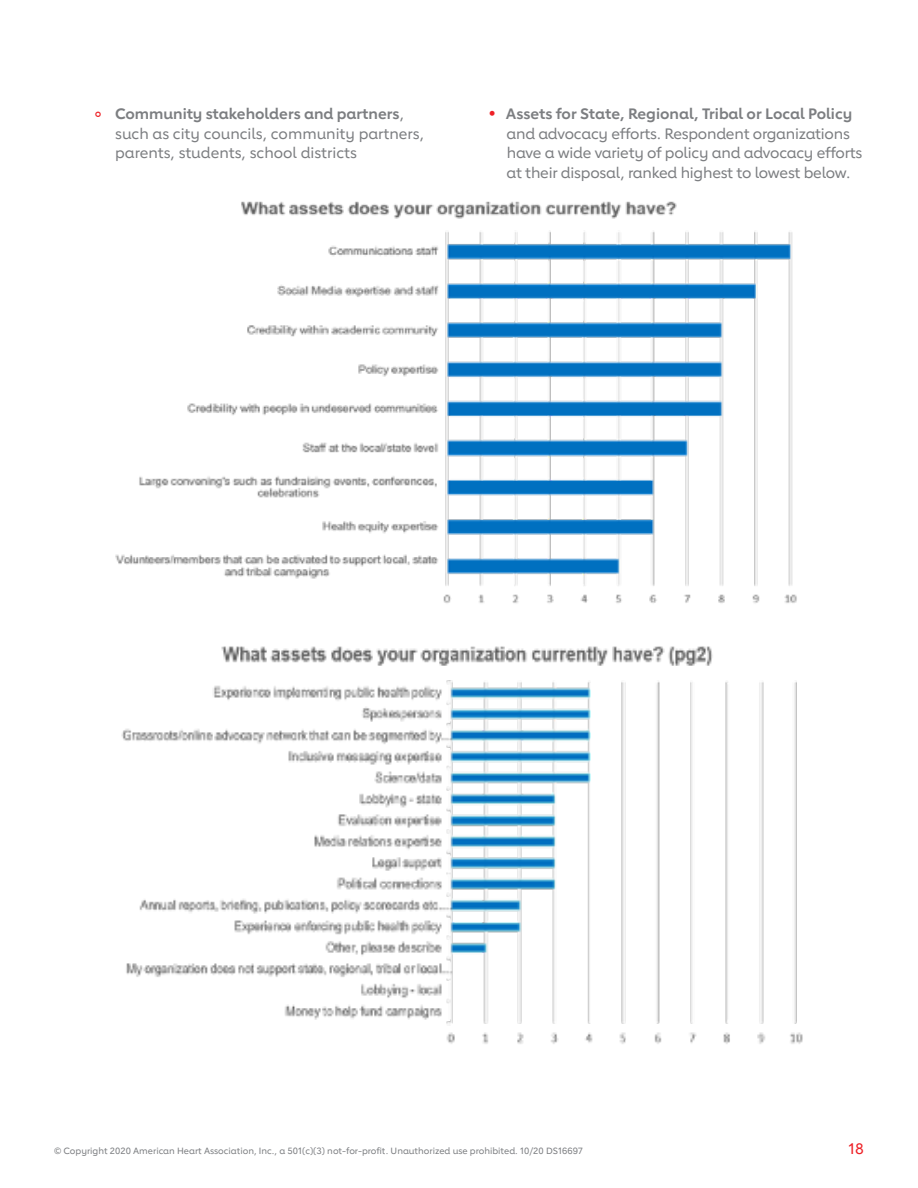
<style>
.page{position:relative;width:918px;height:1188px;background:#fff}
.page>*{position:absolute;margin:0;border:0;box-sizing:border-box;transform-origin:0 0}
.bullets{font:500 15px/19.5px "Lub Dub";letter-spacing:-.015em;color:#7c7e81}
.secondary_bullet{font:500 15px/19.5px "Lub Dub";color:#7c7e81}
.t1{font:500 15px "Lub Dub";color:#ee2026}
.t2{font:500 9px "Lub Dub";color:#7c7e81}
.s1{font-weight:700}
.s2{font-size:21px;color:#ee2026}
</style>
<div class="page">
<img style="left:115px;top:201px;width:682px;height:402px">
<img style="left:121px;top:646px;width:682px;height:398px">
<p class="secondary_bullet" style="left:115px;top:104px;width:311px"><span class="s1">Community stakeholders and partners</span>, such as city councils, community partners, parents, students, school districts</p>
<p class="bullets" style="left:507px;top:104px;width:357px;text-indent:-18px"><span class="s2">•</span> <span class="s1">Assets for State, Regional, Tribal or Local Policy </span>and advocacy efforts. Respondent organizations have a wide variety of policy and advocacy efforts at their disposal, ranked highest to lowest below.</p>
<p class="t2" style="left:54px;top:1146px;width:531px">© Copyright 2020 American Heart Association, Inc., a 501(c)(3) not-for-profit. Unauthorized use prohibited. 10/20 DS16697</p>
<p class="t1" style="left:848px;top:1140px;width:17px">18</p>
</div>
